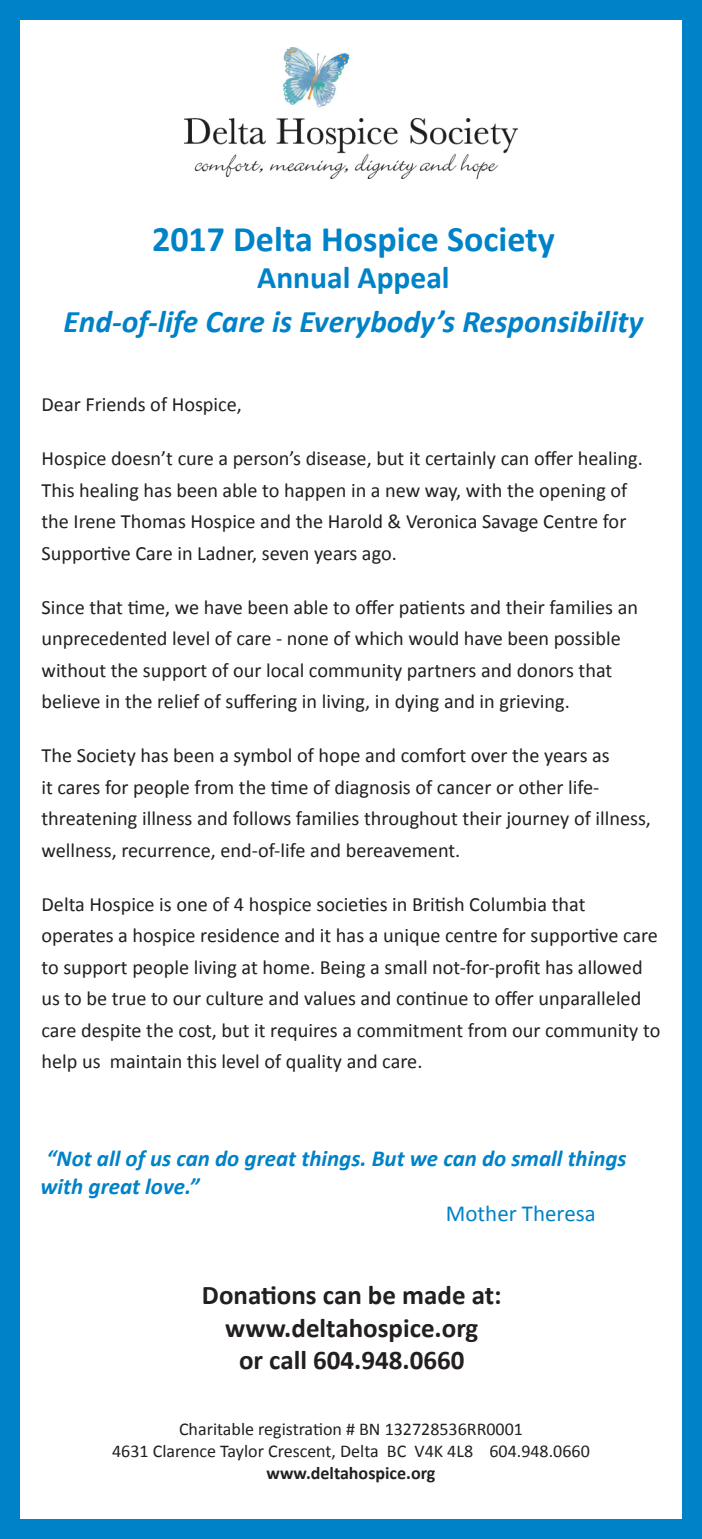
<style>
.page{position:relative;width:702px;height:1539px;background:#fff}
.page>*{position:absolute;margin:0;border:0;box-sizing:border-box;transform-origin:0 0}
.t1{font:700 36px "Calibri";color:#0082c8}
.t2{font:italic 700 31.5px "Calibri";color:#0082c8}
.t3{font:700 31.5px "Calibri";color:#0082c8}
.t4{font:700 27px/32.6px "Calibri";color:#231f20;text-align:center}
.t5{font:italic 700 22.95px/27.4px "Calibri";color:#0082c8}
.t6{font:22.95px "Calibri";color:#0082c8}
.t7{font:20.25px/31.5px "Calibri";color:#231f20}
.t8{font:18px/21.6px "Calibri";color:#231f20;text-align:center}
.t9{font:700 18px "Calibri";color:#231f20}
</style>
<div class="page">
<div style="left:0;top:0;width:701px;height:1539px;background:#0082c8"></div>
<div style="left:20px;top:20px;width:661px;height:1499px;background:#fff"></div>
<img style="left:185px;top:48px;width:332px;height:130px">
<h1 class="t1" style="left:152px;top:216px;width:404px">2017 Delta Hospice Society</h1>
<h2 class="t3" style="left:257px;top:258px;width:194px">Annual Appeal</h2>
<h2 class="t2" style="left:64px;top:301px;width:581px">End-of-life Care is Everybody’s Responsibility</h2>
<p class="t7" style="left:41px;top:389px;width:202px">Dear Friends of Hospice,</p>
<p class="t7" style="left:41px;top:443px;width:602px">Hospice doesn’t cure a person’s disease, but it certainly can offer healing.<br>This healing has been able to happen in a new way, with the opening of the Irene Thomas Hospice and the Harold &amp; Veronica Savage Centre for Supportive Care in Ladner, seven years ago.</p>
<p class="t7" style="left:41px;top:591px;width:598px">Since that time, we have been able to offer patients and their families an unprecedented level of care - none of which would have been possible without the support of our local community partners and donors that believe in the relief of suffering in living, in dying and in grieving.</p>
<p class="t7" style="left:41px;top:740px;width:611px">The Society has been a symbol of hope and comfort over the years as<br>it cares for people from the time of diagnosis of cancer or other life&shy;threatening illness and follows families throughout their journey of illness, wellness, recurrence, end-of-life and bereavement.</p>
<p class="t7" style="left:41px;top:888px;width:620px">Delta Hospice is one of 4 hospice societies in British Columbia that operates a hospice residence and it has a unique centre for supportive care to support people living at home. Being a small not-for-profit has allowed us to be true to our culture and values and continue to offer unparalleled care despite the cost, but it requires a commitment from our community to help us maintain this level of quality and care.</p>
<p class="t5" style="left:40px;top:1145px;width:587px">“Not all of us can do great things. But we can do small things with great love.”</p>
<p class="t6" style="left:445px;top:1199px;width:151px">Mother Theresa</p>
<h3 class="t4" style="left:202px;top:1279px;width:301px">Donations can be made at: www.deltahospice.org<br>or call 604.948.0660</h3>
<p class="t8" style="left:112px;top:1419px;width:479px">Charitable registration # BN 132728536RR0001<br>4631 Clarence Taylor Crescent, Delta BC V4K 4L8 604.948.0660</p>
<p class="t9" style="left:266px;top:1461px;width:170px">www.deltahospice.org</p>
</div>
